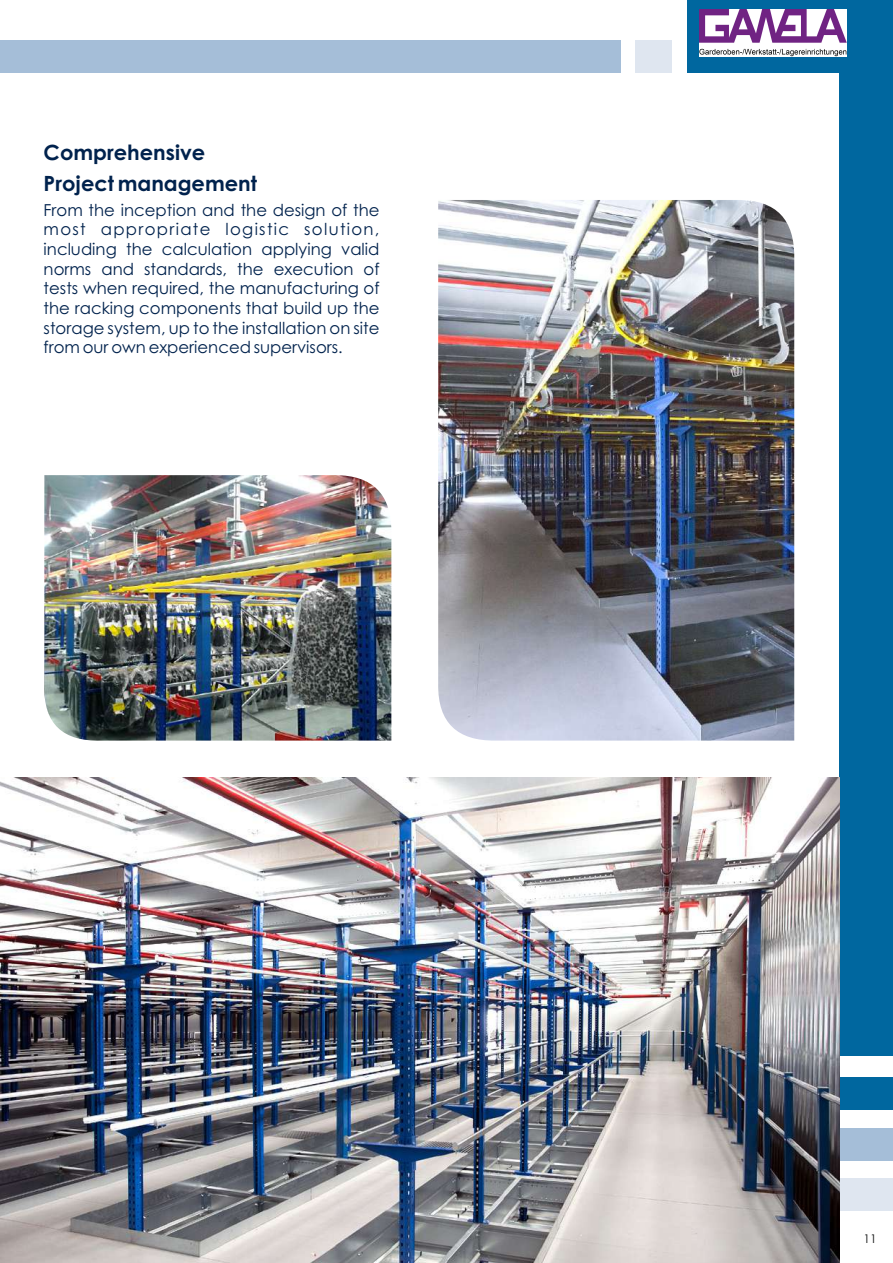
<style>
.page{position:relative;width:893px;height:1263px;background:#fff}
.page>*{position:absolute;margin:0;border:0;box-sizing:border-box;transform-origin:0 0}
.t1{font:700 21px/30.6px "Century Gothic";color:#00224d}
.t2{font:16.5px/19.6px "Century Gothic";color:#00224d;text-align:justify}
.t3{font:12px "Century Gothic";color:#151616}
</style>
<div class="page">
<div style="left:0;top:40px;width:621px;height:33px;background:#a5bed8"></div>
<div style="left:687px;top:0;width:206px;height:73px;background:#00679f"></div>
<div style="left:636px;top:40px;width:36px;height:33px;background:#dfe6f0"></div>
<div style="left:840px;top:0;width:53px;height:1055px;background:#00679f"></div>
<div style="left:840px;top:1128px;width:53px;height:32px;background:#a5bed8"></div>
<div style="left:840px;top:1179px;width:53px;height:32px;background:#dfe6f0"></div>
<div style="left:840px;top:1077px;width:53px;height:32px;background:#00679f"></div>
<img style="left:0;top:777px;width:840px;height:486px">
<img style="left:44px;top:475px;width:347px;height:266px">
<img style="left:438px;top:200px;width:356px;height:541px">
<img style="left:699px;top:10px;width:147px;height:47px">
<p class="t1" style="left:44px;top:139px;width:215px">Comprehensive<br>Project management</p>
<p class="t2" style="left:44px;top:201px;width:337px">From the inception and the design of the most appropriate logistic solution, including the calculation applying valid norms and standards, the execution of tests when required, the manufacturing of the racking components that build up the storage system, up to the installation on site from our own experienced supervisors.</p>
<p class="t3" style="left:864px;top:1234px;width:15px">11</p>
</div>
